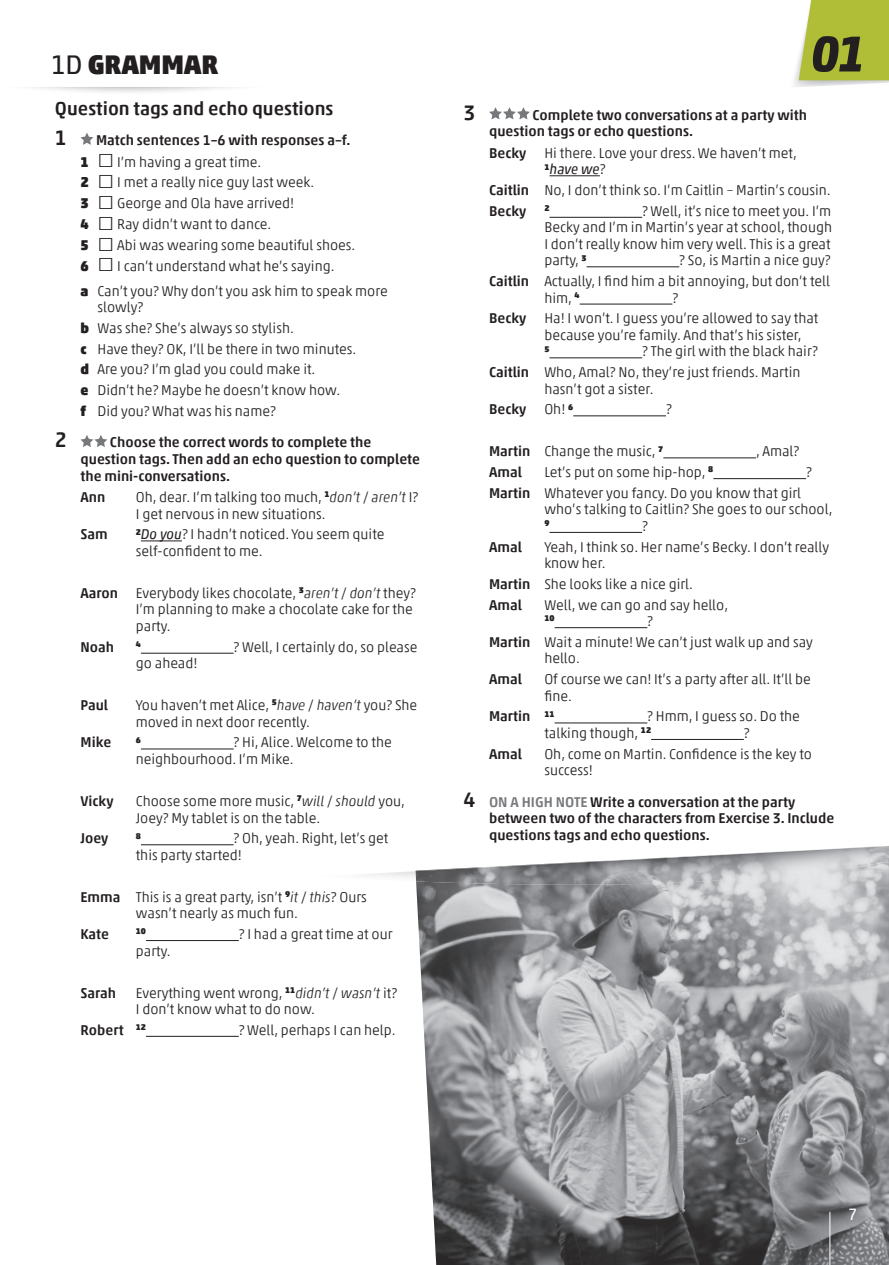
<style>
.page{position:relative;width:889px;height:1265px;background:#fff}
.page>*{position:absolute;margin:0;border:0;box-sizing:border-box;transform-origin:0 0}
.t1{font:italic 700 51.15px "Akko Pro";color:#231f20}
.t2{font:900 27px "Akko Pro";letter-spacing:-.01em;color:#231f20}
.t3{font:500 21px "Akko Pro";color:#231f20}
.t4{font:500 18.75px "Akko Pro";color:#231f20}
.t5{font:16.5px "Akko Pro";color:#fff}
.t6{font:300 14.25px/16.5px "Akko Pro";color:#231f20}
.t7{font:500 14.25px/16.5px "Akko Pro";color:#231f20}
.t8{font:900 8.25px "Akko Pro";color:#231f20;scale:1.05 1}
.s1{font-weight:400}
.s2{font-weight:500}
.s3{font-weight:900}
.s4{font-family:"Verdana";font-weight:400;font-size:27.75px}
.s5{font-style:italic}
.s6{font-weight:400;font-style:italic}
.s7{font-size:21px}
.s8{color:#76787b}
</style>
<div class="page">
<img style="left:416px;top:885px;width:472px;height:380px">
<img style="left:415px;top:845px;width:473px;height:40px">
<svg style="left:80px;top:133px;width:13px;height:12px"></svg>
<svg style="left:80px;top:435px;width:27px;height:12px"></svg>
<hr style="left:141px;top:541px;width:41px;height:1px;background:#231f20">
<hr style="left:141px;top:653px;width:92px;height:1px;background:#231f20">
<hr style="left:141px;top:749px;width:92px;height:1px;background:#231f20">
<hr style="left:141px;top:844px;width:92px;height:1px;background:#231f20">
<hr style="left:146px;top:940px;width:93px;height:1px;background:#231f20">
<hr style="left:146px;top:1036px;width:93px;height:1px;background:#231f20">
<svg style="left:489px;top:107px;width:40px;height:12px"></svg>
<hr style="left:549px;top:176px;width:50px;height:1px;background:#231f20">
<hr style="left:549px;top:217px;width:93px;height:1px;background:#231f20">
<hr style="left:586px;top:267px;width:93px;height:1px;background:#231f20">
<hr style="left:579px;top:304px;width:93px;height:1px;background:#231f20">
<hr style="left:549px;top:358px;width:93px;height:1px;background:#231f20">
<hr style="left:573px;top:416px;width:92px;height:1px;background:#231f20">
<hr style="left:663px;top:458px;width:92px;height:1px;background:#231f20">
<hr style="left:713px;top:478px;width:92px;height:1px;background:#231f20">
<hr style="left:549px;top:532px;width:93px;height:1px;background:#231f20">
<hr style="left:554px;top:627px;width:93px;height:1px;background:#231f20">
<hr style="left:554px;top:723px;width:93px;height:1px;background:#231f20">
<hr style="left:651px;top:739px;width:92px;height:1px;background:#231f20">
<hr style="left:829px;top:1212px;width:1px;height:53px;background:#fff">
<svg style="left:798px;top:0;width:91px;height:80px;background:#b5c145"></svg>
<h2 class="t2" style="left:51px;top:48px;width:169px"><span class="s1">1D</span> GRAMMAR</h2>
<h3 class="t4" style="left:55px;top:97px;width:280px">Question tags and echo questions</h3>
<h3 class="t3" style="left:55px;top:125px;width:13px">1</h3>
<p class="t6" style="left:80px;top:130px;width:276px;line-height:20.9px;text-indent:16px"><span class="s2">Match sentences 1–6 with responses a–f.<br></span><span class="s3">1</span> <span class="s4">□</span> I’m having a great time.<br><span class="s3">2</span> <span class="s4">□</span> I met a really nice guy last week.<br><span class="s3">3</span> <span class="s4">□</span> George and Ola have arrived!<br><span class="s3">4</span> <span class="s4">□</span> Ray didn’t want to dance.<br><span class="s3">5</span> <span class="s4">□</span> Abi was wearing some beautiful shoes.<br><span class="s3">6</span> <span class="s4">□</span> I can’t understand what he’s saying.</p>
<p class="t6" style="left:97px;top:282px;width:291px;text-indent:-17px"><span class="s3">a</span> Can’t you? Why don’t you ask him to speak more slowly?</p>
<p class="t6" style="left:80px;top:317px;width:277px;line-height:20.7px"><span class="s3">b</span> Was she? She’s always so stylish.<br><span class="s3">c</span> Have they? OK, I’ll be there in two minutes. <span class="s3">d</span> Are you? I’m glad you could make it.<br><span class="s3">e</span> Didn’t he? Maybe he doesn’t know how.<br><span class="s3">f</span> Did you? What was his name?</p>
<h3 class="t3" style="left:55px;top:427px;width:13px">2</h3>
<p class="t7" style="left:80px;top:434px;width:341px;text-indent:29px">Choose the correct words to complete the question tags. Then add an echo question to complete the mini-conversations.</p>
<p class="t7" style="left:80px;top:489px;width:26px">Ann</p>
<p class="t6" style="left:136px;top:489px;width:284px">Oh, dear. I’m talking too much, <sup>1</sup><span class="s5">don’t</span> / <span class="s5">aren’t</span> I?<br>I get nervous in new situations.</p>
<p class="t7" style="left:80px;top:526px;width:29px">Sam</p>
<p class="t6" style="left:136px;top:526px;width:250px"><sup>2</sup><span class="s6">Do you</span>? I hadn’t noticed. You seem quite self-confident to me.</p>
<p class="t6" style="left:136px;top:584px;width:281px;text-indent:-55px"><span class="s2">Aaron</span> Everybody likes chocolate, <sup>3</sup><span class="s5">aren’t</span> / <span class="s5">don’t</span> they?<br>I’m planning to make a chocolate cake for the party.</p>
<p class="t7" style="left:80px;top:638px;width:35px">Noah</p>
<p class="t8" style="left:136px;top:639px;width:6px">4</p>
<p class="t6" style="left:233px;top:638px;width:185px">? Well, I certainly do, so please</p>
<p class="t6" style="left:136px;top:655px;width:63px">go ahead!</p>
<p class="t7" style="left:80px;top:697px;width:29px">Paul</p>
<p class="t6" style="left:136px;top:697px;width:283px">You haven’t met Alice, <sup>5</sup><span class="s5">have</span> / <span class="s5">haven’t</span> you? She moved in next door recently.</p>
<p class="t7" style="left:80px;top:734px;width:32px">Mike</p>
<p class="t8" style="left:136px;top:735px;width:6px">6</p>
<p class="t6" style="left:136px;top:734px;width:257px;text-indent:98px">? Hi, Alice. Welcome to the neighbourhood. I’m Mike.</p>
<p class="t7" style="left:80px;top:792px;width:34px">Vicky</p>
<p class="t6" style="left:136px;top:792px;width:270px">Choose some more music, <sup>7</sup><span class="s5">will</span> / <span class="s5">should</span> you,<br>Joey? My tablet is on the table.</p>
<p class="t7" style="left:80px;top:830px;width:29px">Joey</p>
<p class="t8" style="left:136px;top:830px;width:6px">8</p>
<p class="t6" style="left:136px;top:830px;width:254px;text-indent:98px">? Oh, yeah. Right, let’s get this party started!</p>
<p class="t6" style="left:136px;top:888px;width:232px;text-indent:-55px"><span class="s2">Emma</span> This is a great party, isn’t <sup>9</sup><span class="s5">it</span> / <span class="s5">this</span>? Ours wasn’t nearly as much fun.</p>
<p class="t7" style="left:80px;top:925px;width:30px">Kate</p>
<p class="t8" style="left:136px;top:926px;width:11px">10</p>
<p class="t6" style="left:239px;top:925px;width:155px">? I had a great time at our</p>
<p class="t6" style="left:136px;top:942px;width:36px">party.</p>
<p class="t7" style="left:80px;top:984px;width:37px">Sarah</p>
<p class="t6" style="left:136px;top:984px;width:263px">Everything went wrong, <sup>11</sup><span class="s5">didn’t</span> / <span class="s5">wasn’t</span> it?<br>I don’t know what to do now.</p>
<p class="t7" style="left:80px;top:1021px;width:67px">Robert <sup>12</sup></p>
<p class="t6" style="left:239px;top:1021px;width:158px">? Well, perhaps I can help.</p>
<h1 class="t1" style="left:810px;top:22px;width:57px">01</h1>
<h3 class="t3" style="left:463px;top:99px;width:13px">3</h3>
<p class="t7" style="left:489px;top:106px;width:319px;text-indent:43px">Complete two conversations at a party with question tags or echo questions.</p>
<p class="t7" style="left:489px;top:144px;width:39px">Becky</p>
<p class="t6" style="left:544px;top:144px;width:254px">Hi there. Love your dress. We haven’t met,<br><sup>1</sup><span class="s6">have we</span>?</p>
<p class="t6" style="left:489px;top:180px;width:343px;line-height:20.7px"><span class="s2">Caitlin</span> No, I don’t think so. I’m Caitlin – Martin’s cousin.<br><span class="s2">Becky</span></p>
<p class="t6" style="left:544px;top:202px;width:289px;text-align:justify;text-indent:98px">? Well, it’s nice to meet you. I’m Becky and I’m in Martin’s year at school, though I don’t really know him very well. This is a great party, <sup>3</sup></p>
<p class="t8" style="left:544px;top:203px;width:6px">2</p>
<p class="t6" style="left:489px;top:250px;width:343px;line-height:20.7px;text-align:right">? So, is Martin a nice guy?<br><span class="s2">Caitlin</span> Actually, I find him a bit annoying, but don’t tell</p>
<p class="t6" style="left:544px;top:289px;width:37px">him, <sup>4</sup></p>
<p class="t6" style="left:672px;top:289px;width:7px">?</p>
<p class="t7" style="left:489px;top:310px;width:39px">Becky</p>
<p class="t6" style="left:544px;top:310px;width:275px">Ha! I won’t. I guess you’re allowed to say that because you’re family. And that’s his sister,</p>
<p class="t8" style="left:544px;top:344px;width:6px">5</p>
<p class="t6" style="left:489px;top:341px;width:330px;line-height:20.7px;text-indent:153px">? The girl with the black hair?<br><span class="s2">Caitlin</span> Who, Amal? No, they’re just friends. Martin</p>
<p class="t6" style="left:544px;top:380px;width:111px">hasn’t got a sister.</p>
<p class="t7" style="left:489px;top:401px;width:39px">Becky</p>
<p class="t6" style="left:544px;top:401px;width:30px">Oh! <sup>6</sup></p>
<p class="t6" style="left:665px;top:401px;width:7px">?</p>
<p class="t6" style="left:489px;top:443px;width:176px"><span class="s2">Martin</span> Change the music, <sup>7</sup></p>
<p class="t6" style="left:755px;top:443px;width:45px">, Amal?</p>
<p class="t7" style="left:489px;top:464px;width:34px">Amal</p>
<p class="t6" style="left:544px;top:464px;width:170px">Let’s put on some hip-hop, <sup>8</sup></p>
<p class="t6" style="left:805px;top:464px;width:7px">?</p>
<p class="t6" style="left:544px;top:484px;width:289px;text-indent:-55px"><span class="s2">Martin</span> Whatever you fancy. Do you know that girl who’s talking to Caitlin? She goes to our school,</p>
<p class="t8" style="left:544px;top:518px;width:6px">9</p>
<p class="t6" style="left:642px;top:517px;width:7px">?</p>
<p class="t7" style="left:489px;top:538px;width:34px">Amal</p>
<p class="t6" style="left:544px;top:538px;width:286px">Yeah, I think so. Her name’s Becky. I don’t really know her.</p>
<p class="t6" style="left:489px;top:573px;width:205px;line-height:20.7px"><span class="s2">Martin</span> She looks like a nice girl.<br><span class="s2">Amal</span></p>
<p class="t6" style="left:544px;top:596px;width:185px">Well, we can go and say hello,</p>
<p class="t8" style="left:544px;top:613px;width:11px">10</p>
<p class="t6" style="left:489px;top:611px;width:325px;line-height:20.7px;text-align:center">?<br><span class="s2">Martin</span> Wait a minute! We can’t just walk up and say</p>
<p class="t6" style="left:544px;top:650px;width:37px">hello.</p>
<p class="t7" style="left:489px;top:671px;width:34px">Amal</p>
<p class="t6" style="left:544px;top:671px;width:268px">Of course we can! It’s a party after all. It’ll be fine.</p>
<p class="t7" style="left:489px;top:708px;width:67px">Martin <sup>11</sup></p>
<p class="t6" style="left:544px;top:708px;width:257px;text-indent:103px">? Hmm, I guess so. Do the talking though, <sup>12</sup></p>
<p class="t6" style="left:743px;top:724px;width:7px">?</p>
<p class="t7" style="left:489px;top:745px;width:34px">Amal</p>
<p class="t6" style="left:544px;top:745px;width:269px">Oh, come on Martin. Confidence is the key to success!</p>
<p class="t7" style="left:489px;top:793px;width:347px;text-indent:-26px"><span class="s7">4</span> <span class="s8">ON A HIGH NOTE</span> Write a conversation at the party between two of the characters from Exercise 3. Include questions tags and echo questions.</p>
<p class="t5" style="left:848px;top:1204px;width:11px">7</p>
</div>
